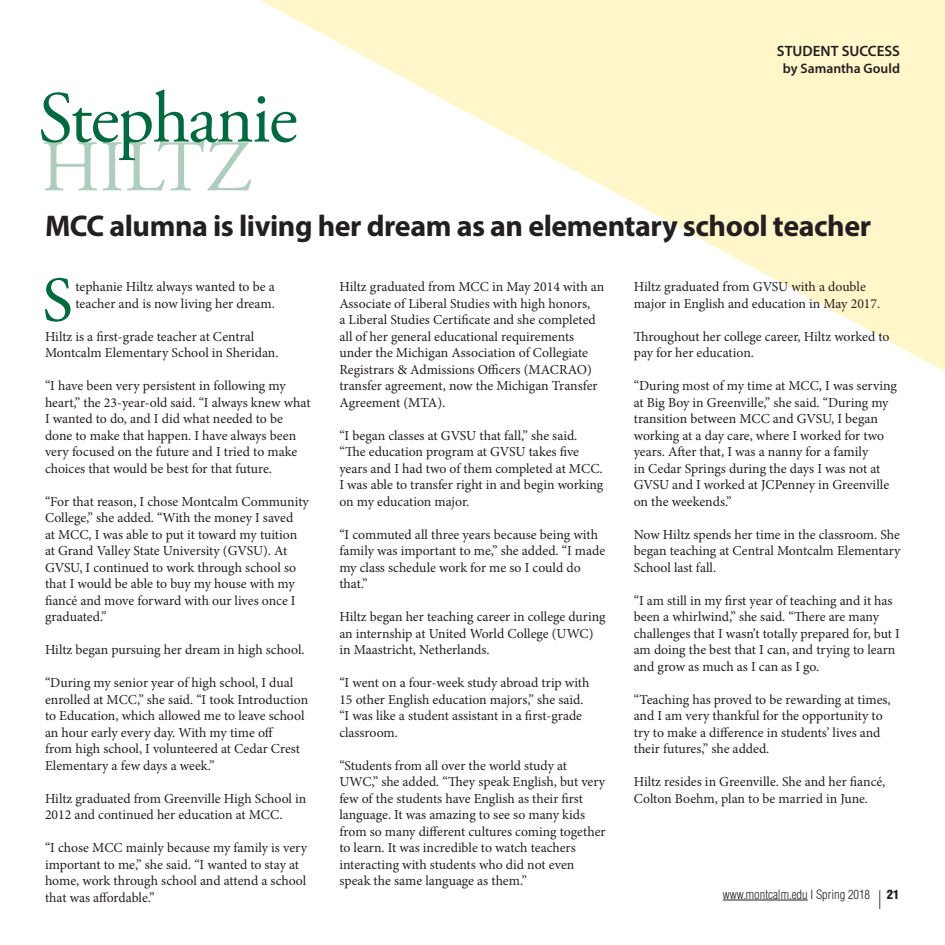
<style>
.page{position:relative;width:945px;height:945px;background:#fff}
.page>*{position:absolute;margin:0;border:0;box-sizing:border-box;transform-origin:0 0}
.t1{font:72.75px "Adobe Garamond Pro";letter-spacing:-.025em;color:#00693f}
.t2{font:72.75px "Adobe Garamond Pro";color:#0d6a37}
.t3{font:64.5px "Minion Pro";color:#00693f}
.t4{font:700 30px "Myriad Pro";letter-spacing:-.015em;color:#231f20}
.t5{font:600 15px "Myriad Pro";color:#231f20}
.t6{font:13.75px/16.5px "Minion Pro";letter-spacing:-.005em;color:#231f20}
.t7{font:600 13.75px "Myriad Pro";color:#231f20}
.t8{font:300 condensed 12.5px "Helvetica";color:#231f20}
.s1{font-size:25px}
.s2{font-weight:900}
</style>
<div class="page">
<svg style="left:260px;top:0;width:685px;height:372px"></svg>
<hr style="left:723px;top:900px;width:85px;height:1px;background:#231f20">
<p class="t1" style="left:38px;top:75px;width:261px">Stephanie</p>
<h1 class="t2" style="left:41px;top:124px;width:212px">HILTZ</h1>
<p class="t5" style="left:777px;top:42px;width:125px">STUDENT SUCCESS</p>
<p class="t7" style="left:783px;top:59px;width:119px">by Samantha Gould</p>
<p class="t4" style="left:45px;top:207px;width:828px">MCC alumna is living her dream as an elementary school teacher</p>
<p class="t3" style="left:42px;top:257px;width:32px">S</p>
<p class="t6" style="left:75px;top:279px;width:201px">tephanie Hiltz always wanted to be a teacher and is now living her dream.</p>
<p class="t6" style="left:45px;top:328px;width:235px">Hiltz is a first-grade teacher at Central<br>Montcalm Elementary School in Sheridan.</p>
<p class="t6" style="left:45px;top:378px;width:267px">“I have been very persistent in following my heart,” the 23-year-old said. “I always knew what I wanted to do, and I did what needed to be done to make that happen. I have always been very focused on the future and I tried to make choices that would be best for that future.</p>
<p class="t6" style="left:45px;top:493px;width:265px">“For that reason, I chose Montcalm Community College,” she added. “With the money I saved<br>at MCC, I was able to put it toward my tuition at Grand Valley State University (GVSU). At GVSU, I continued to work through school so that I would be able to buy my house with my fiancé and move forward with our lives once I graduated.”</p>
<p class="t6" style="left:45px;top:642px;width:261px">Hiltz began pursuing her dream in high school.</p>
<p class="t6" style="left:45px;top:675px;width:265px">“During my senior year of high school, I dual enrolled at MCC,” she said. “I took Introduction to Education, which allowed me to leave school an hour early every day. With my time off<br>from high school, I volunteered at Cedar Crest Elementary a few days a week.”</p>
<p class="t6" style="left:45px;top:790px;width:263px">Hiltz graduated from Greenville High School in<br>2012 and continued her education at MCC.</p>
<p class="t6" style="left:45px;top:840px;width:264px">“I chose MCC mainly because my family is very important to me,” she said. “I wanted to stay at home, work through school and attend a school that was affordable.”</p>
<p class="t6" style="left:339px;top:279px;width:266px">Hiltz graduated from MCC in May 2014 with an Associate of Liberal Studies with high honors,<br>a Liberal Studies Certificate and she completed all of her general educational requirements under the Michigan Association of Collegiate Registrars &amp; Admissions Officers (MACRAO) transfer agreement, now the Michigan Transfer Agreement (MTA).</p>
<p class="t6" style="left:339px;top:427px;width:265px">“I began classes at GVSU that fall,” she said. “The education program at GVSU takes five years and I had two of them completed at MCC.<br>I was able to transfer right in and begin working on my education major.</p>
<p class="t6" style="left:339px;top:526px;width:267px">“I commuted all three years because being with family was important to me,” she added. “I made my class schedule work for me so I could do that.”</p>
<p class="t6" style="left:339px;top:609px;width:268px">Hiltz began her teaching career in college during an internship at United World College (UWC) in Maastricht, Netherlands.</p>
<p class="t6" style="left:339px;top:675px;width:252px">“I went on a four-week study abroad trip with 15 other English education majors,” she said. “I was like a student assistant in a first-grade classroom.</p>
<p class="t6" style="left:339px;top:757px;width:268px">“Students from all over the world study at UWC,” she added. “They speak English, but very few of the students have English as their first language. It was amazing to see so many kids from so many different cultures coming together to learn. It was incredible to watch teachers interacting with students who did not even speak the same language as them.”</p>
<p class="t6" style="left:634px;top:279px;width:248px">Hiltz graduated from GVSU with a double major in English and education in May 2017.</p>
<p class="t6" style="left:634px;top:328px;width:257px">Throughout her college career, Hiltz worked to pay for her education.</p>
<p class="t6" style="left:634px;top:378px;width:265px">“During most of my time at MCC, I was serving at Big Boy in Greenville,” she said. “During my transition between MCC and GVSU, I began working at a day care, where I worked for two years. After that, I was a nanny for a family<br>in Cedar Springs during the days I was not at GVSU and I worked at JCPenney in Greenville on the weekends.”</p>
<p class="t6" style="left:634px;top:526px;width:268px;text-align:justify">Now Hiltz spends her time in the classroom. She began teaching at Central Montcalm Elementary School last fall.</p>
<p class="t6" style="left:634px;top:592px;width:268px">“I am still in my first year of teaching and it has been a whirlwind,” she said. “There are many challenges that I wasn’t totally prepared for, but I am doing the best that I can, and trying to learn and grow as much as I can as I go.</p>
<p class="t6" style="left:634px;top:691px;width:259px">“Teaching has proved to be rewarding at times, and I am very thankful for the opportunity to try to make a difference in students’ lives and their futures,” she added.</p>
<p class="t6" style="left:634px;top:774px;width:253px">Hiltz resides in Greenville. She and her fiancé,<br>Colton Boehm, plan to be married in June.</p>
<p class="t8" style="left:723px;top:886px;width:178px">www.montcalm.edu I Spring 2018 <span class="s1">I</span> <span class="s2">21</span></p>
</div>
